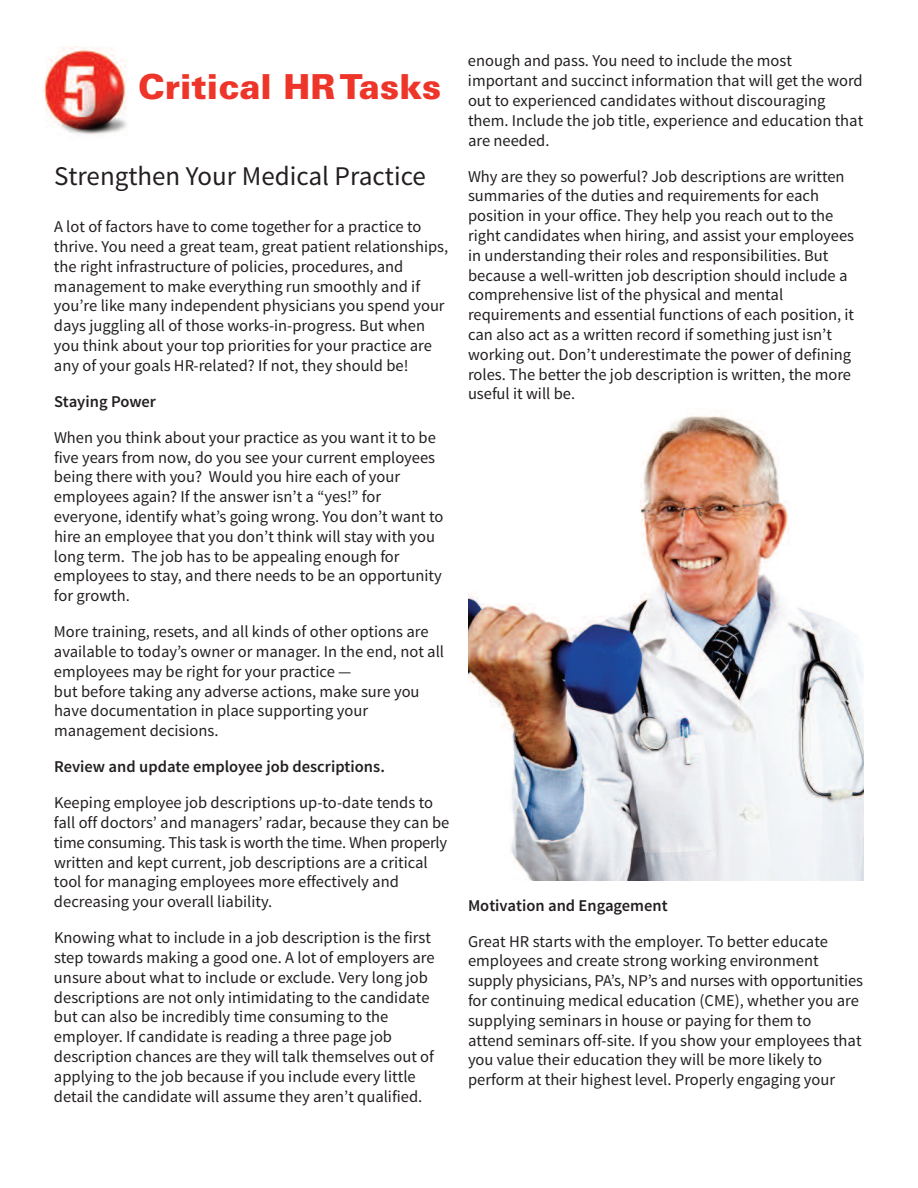
<style>
.page{position:relative;width:918px;height:1188px;background:#fff}
.page>*{position:absolute;margin:0;border:0;box-sizing:border-box;transform-origin:0 0}
.t1{font:900 34.5px "Univers LT Std";color:#ee3529}
.t2{font:27px "Source Sans Pro";color:#231f20}
.t3{font:16.5px/19.8px "Source Sans Pro";color:#231f20}
.t4{font:600 16.5px "Source Sans Pro";color:#231f20}
</style>
<div class="page">
<img style="left:468px;top:415px;width:396px;height:465px">
<img style="left:43px;top:46px;width:84px;height:91px">
<h1 class="t1" style="left:138px;top:74px;width:305px">Critical HRTasks</h1>
<h2 class="t2" style="left:54px;top:165px;width:373px">Strengthen Your Medical Practice</h2>
<p class="t3" style="left:54px;top:218px;width:396px">A lot of factors have to come together for a practice to thrive. You need a great team, great patient relationships, the right infrastructure of policies, procedures, and management to make everything run smoothly and if you’re like many independent physicians you spend your days juggling all of those works-in-progress. But when you think about your top priorities for your practice are any of your goals HR-related? If not, they should be!</p>
<p class="t4" style="left:54px;top:395px;width:104px">Staying Power</p>
<p class="t3" style="left:54px;top:429px;width:391px">When you think about your practice as you want it to be five years from now, do you see your current employees being there with you? Would you hire each of your employees again? If the answer isn’t a “yes!” for everyone, identify what’s going wrong. You don’t want to hire an employee that you don’t think will stay with you long term. The job has to be appealing enough for employees to stay, and there needs to be an opportunity for growth.</p>
<p class="t3" style="left:54px;top:623px;width:392px">More training, resets, and all kinds of other options are available to today’s owner or manager. In the end, not all employees may be right for your practice —<br>but before taking any adverse actions, make sure you have documentation in place supporting your management decisions.</p>
<p class="t4" style="left:54px;top:760px;width:332px">Review and update employee job descriptions.</p>
<p class="t3" style="left:54px;top:794px;width:397px">Keeping employee job descriptions up-to-date tends to fall off doctors’ and managers’ radar, because they can be time consuming. This task is worth the time. When properly written and kept current, job descriptions are a critical tool for managing employees more effectively and decreasing your overall liability.</p>
<p class="t3" style="left:54px;top:929px;width:382px">Knowing what to include in a job description is the first step towards making a good one. A lot of employers are unsure about what to include or exclude. Very long job descriptions are not only intimidating to the candidate but can also be incredibly time consuming to the employer. If candidate is reading a three page job description chances are they will talk themselves out of applying to the job because if you include every little detail the candidate will assume they aren’t qualified.</p>
<p class="t3" style="left:468px;top:52px;width:397px">enough and pass. You need to include the most important and succinct information that will get the word out to experienced candidates without discouraging them. Include the job title, experience and education that are needed.</p>
<p class="t3" style="left:468px;top:167px;width:388px">Why are they so powerful? Job descriptions are written summaries of the duties and requirements for each position in your office. They help you reach out to the right candidates when hiring, and assist your employees in understanding their roles and responsibilities. But because a well-written job description should include a comprehensive list of the physical and mental requirements and essential functions of each position, it can also act as a written record if something just isn’t working out. Don’t underestimate the power of defining roles. The better the job description is written, the more useful it will be.</p>
<p class="t4" style="left:468px;top:899px;width:201px">Motivation and Engagement</p>
<p class="t3" style="left:468px;top:932px;width:397px">Great HR starts with the employer. To better educate employees and create strong working environment supply physicians, PA’s, NP’s and nurses with opportunities for continuing medical education (CME), whether you are supplying seminars in house or paying for them to<br>attend seminars off-site. If you show your employees that you value their education they will be more likely to perform at their highest level. Properly engaging your</p>
</div>
